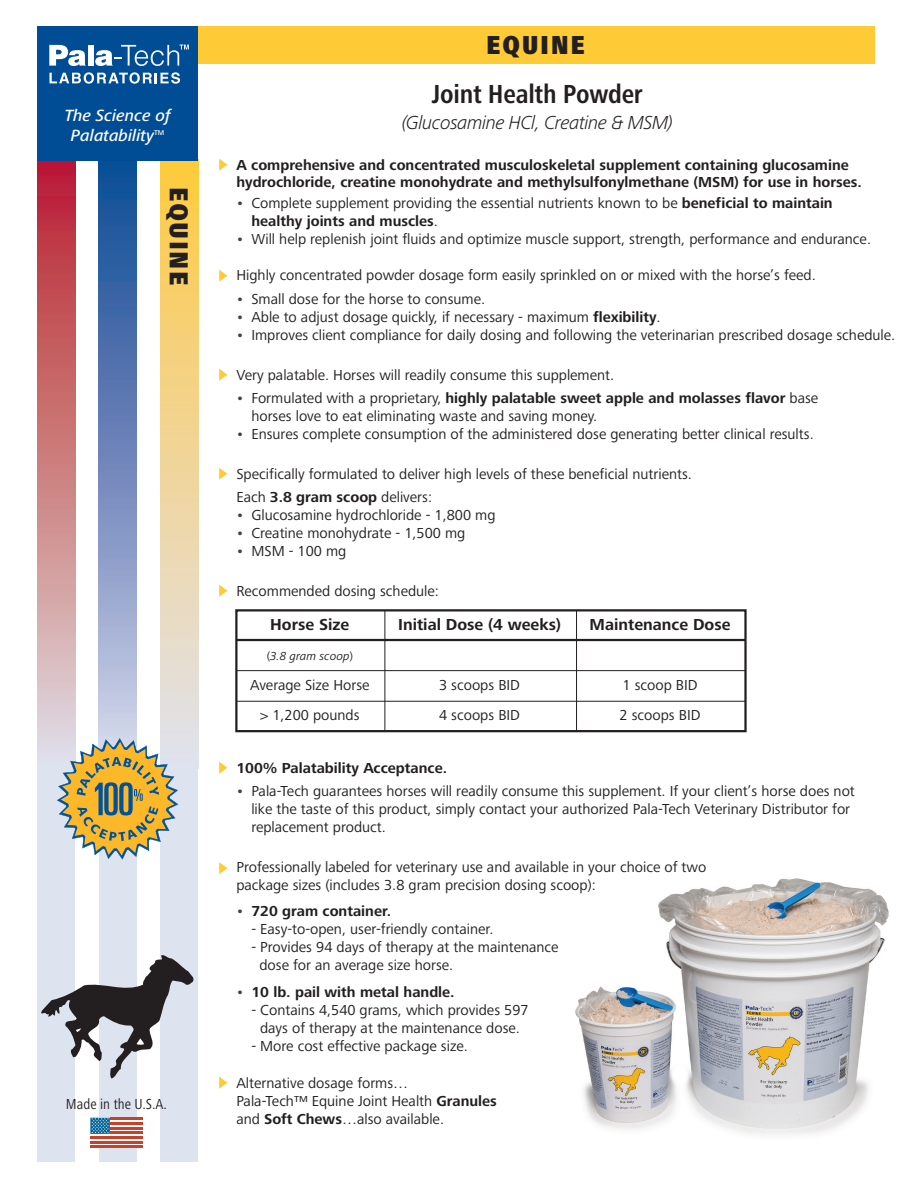
<style>
.page{position:relative;width:918px;height:1188px;background:#fff}
.page>*{position:absolute;margin:0;border:0;box-sizing:border-box;transform-origin:0 0}
.t1{font:700 condensed 27px "Frutiger Next";letter-spacing:-.01em;color:#231f20}
.t2{font:900 condensed 27px "Frutiger Next";letter-spacing:.055em;color:#231f20}
.t3{font:italic 300 19.5px "Frutiger Next";letter-spacing:-.025em;color:#231f20}
.t4{font:italic 500 16.8px/20.2px "Frutiger Next";color:#fff}
.t5{font:700 16.5px "Frutiger Next";color:#231f20}
.t6{font:15px/18px "Frutiger Next";color:#231f20}
.t7{font:700 15px/16.5px "Frutiger Next";color:#231f20}
.t8{font:condensed 15px "Frutiger Next";color:#231f20}
.t9{font:700 condensed 15px/18px "Frutiger Next";color:#3e3e3f;text-align:justify}
.t10{font:italic 12px "Frutiger Next";color:#231f20}
.t11{font:500 7.2px "Frutiger Next";color:#fff}
.s1{font-weight:700}
.s2{font-style:normal}
</style>
<div class="page">
<img style="left:575px;top:878px;width:314px;height:257px">
<div style="left:197px;top:26px;width:678px;height:38px;background:#fecb36"></div>
<div style="left:37px;top:160px;width:38px;height:608px;background:linear-gradient(to bottom,#b91d2a,#e0e0df)"></div>
<div style="left:37px;top:768px;width:38px;height:394px;background:#dee3f0"></div>
<div style="left:99px;top:768px;width:38px;height:394px;background:#dee3f0"></div>
<div style="left:160px;top:768px;width:38px;height:394px;background:#dee3f0"></div>
<div style="left:99px;top:160px;width:38px;height:609px;background:linear-gradient(to bottom,#0a4592,#d8d3e9)"></div>
<div style="left:160px;top:160px;width:38px;height:608px;background:linear-gradient(to bottom,#ffca41,#e1e1f0)"></div>
<div style="left:37px;top:26px;width:161px;height:135px;background:#014d95"></div>
<svg style="left:49px;top:45px;width:37px;height:21px"></svg>
<div style="left:88px;top:45px;width:6px;height:21px;background:#fff"></div>
<svg style="left:49px;top:72px;width:131px;height:12px"></svg>
<svg style="left:95px;top:45px;width:94px;height:21px"></svg>
<svg style="left:57px;top:738px;width:121px;height:122px"></svg>
<svg style="left:90px;top:1120px;width:53px;height:26px"></svg>
<hr style="left:110px;top:1118px;width:33px;height:2px;background:#c9402b">
<hr style="left:110px;top:1122px;width:33px;height:3px;background:#c9402b">
<hr style="left:110px;top:1127px;width:33px;height:2px;background:#c9402b">
<hr style="left:110px;top:1131px;width:33px;height:3px;background:#c9402b">
<hr style="left:90px;top:1136px;width:53px;height:2px;background:#c9402b">
<hr style="left:90px;top:1141px;width:53px;height:2px;background:#c9402b">
<hr style="left:90px;top:1146px;width:53px;height:2px;background:#c9402b">
<svg style="left:90px;top:1118px;width:20px;height:16px"></svg>
<svg style="left:41px;top:955px;width:153px;height:123px"></svg>
<svg style="left:219px;top:159px;width:8px;height:12px"></svg>
<div style="left:235px;top:609px;width:512px;height:123px;border:2px solid #231f20"></div>
<hr style="left:236px;top:670px;width:510px;height:1px;background:#231f20">
<hr style="left:236px;top:701px;width:510px;height:1px;background:#231f20">
<hr style="left:236px;top:639px;width:510px;height:2px;background:#231f20">
<hr style="left:385px;top:610px;width:1px;height:121px;background:#231f20">
<hr style="left:576px;top:610px;width:1px;height:121px;background:#231f20">
<svg style="left:219px;top:270px;width:8px;height:12px"></svg>
<svg style="left:219px;top:369px;width:8px;height:12px"></svg>
<svg style="left:219px;top:762px;width:8px;height:12px"></svg>
<svg style="left:219px;top:862px;width:8px;height:12px"></svg>
<svg style="left:219px;top:1077px;width:8px;height:12px"></svg>
<svg style="left:219px;top:468px;width:8px;height:12px"></svg>
<svg style="left:219px;top:585px;width:8px;height:12px"></svg>
<p class="t4" style="left:71px;top:105px;width:101px;text-indent:-6px">The Science of<br>Palatability</p>
<p class="t11" style="left:154px;top:128px;width:12px">TM</p>
<h1 class="t2" style="left:194px;top:187px;width:100px;rotate:90deg">EQUINE</h1>
<p class="t8" style="left:66px;top:1095px;width:103px">Made in the U.S.A.</p>
<h1 class="t2" style="left:486px;top:30px;width:100px">EQUINE</h1>
<h1 class="t1" style="left:432px;top:79px;width:212px">Joint Health Powder</h1>
<h2 class="t3" style="left:402px;top:111px;width:273px">(Glucosamine HCl, Creatine &amp; MSM)</h2>
<p class="t7" style="left:236px;top:157px;width:627px">A comprehensive and concentrated musculoskeletal supplement containing glucosamine hydrochloride, creatine monohydrate and methylsulfonylmethane (MSM) for use in horses.</p>
<p class="t9" style="left:236px;top:194px;width:9px">•</p>
<p class="t9" style="left:236px;top:230px;width:9px">•</p>
<p class="t6" style="left:251px;top:194px;width:621px">Complete supplement providing the essential nutrients known to be <span class="s1">beneficial to maintain healthy joints and muscles</span>.<br>Will help replenish joint fluids and optimize muscle support, strength, performance and endurance.</p>
<p class="t6" style="left:236px;top:266px;width:581px">Highly concentrated powder dosage form easily sprinkled on or mixed with the horse’s feed.</p>
<p class="t9" style="left:236px;top:290px;width:9px">• • •</p>
<p class="t6" style="left:251px;top:290px;width:645px">Small dose for the horse to consume.<br>Able to adjust dosage quickly, if necessary - maximum <span class="s1">flexibility</span>.<br>Improves client compliance for daily dosing and following the veterinarian prescribed dosage schedule.</p>
<p class="t6" style="left:236px;top:367px;width:379px">Very palatable. Horses will readily consume this supplement.</p>
<p class="t9" style="left:236px;top:389px;width:9px">•</p>
<p class="t9" style="left:236px;top:425px;width:9px">•</p>
<p class="t6" style="left:251px;top:389px;width:568px">Formulated with a proprietary, <span class="s1">highly palatable sweet apple and molasses flavor</span> base horses love to eat eliminating waste and saving money.<br>Ensures complete consumption of the administered dose generating better clinical results.</p>
<p class="t6" style="left:236px;top:466px;width:457px">Specifically formulated to deliver high levels of these beneficial nutrients.</p>
<p class="t6" style="left:251px;top:488px;width:246px;text-indent:-15px">Each <span class="s1">3.8 gram scoop</span> delivers:<br>Glucosamine hydrochloride - 1,800 mg<br>Creatine monohydrate - 1,500 mg<br>MSM - 100 mg</p>
<p class="t9" style="left:236px;top:506px;width:9px">• • •</p>
<p class="t6" style="left:236px;top:583px;width:204px">Recommended dosing schedule:</p>
<p class="t5" style="left:270px;top:615px;width:81px">Horse Size</p>
<p class="t5" style="left:398px;top:615px;width:164px">Initial Dose (4 weeks)</p>
<p class="t10" style="left:267px;top:649px;width:88px"><span class="s2">(</span>3.8 gram scoop<span class="s2">)</span></p>
<p class="t6" style="left:250px;top:670px;width:121px;line-height:30px;text-align:center">Average Size Horse &gt; 1,200 pounds</p>
<p class="t6" style="left:439px;top:670px;width:82px;line-height:30px">3 scoops BID<br>4 scoops BID</p>
<p class="t5" style="left:590px;top:615px;width:142px">Maintenance Dose</p>
<p class="t6" style="left:620px;top:670px;width:82px;line-height:30px">1 scoop BID<br>2 scoops BID</p>
<p class="t7" style="left:236px;top:760px;width:212px">100% Palatability Acceptance.</p>
<p class="t9" style="left:236px;top:782px;width:9px">•</p>
<p class="t6" style="left:251px;top:782px;width:605px">Pala-Tech guarantees horses will readily consume this supplement. If your client’s horse does not like the taste of this product, simply contact your authorized Pala-Tech Veterinary Distributor for replacement product.</p>
<p class="t6" style="left:236px;top:858px;width:472px">Professionally labeled for veterinary use and available in your choice of two package sizes (includes 3.8 gram precision dosing scoop):</p>
<p class="t9" style="left:236px;top:902px;width:9px">•</p>
<p class="t9" style="left:236px;top:983px;width:9px">•</p>
<p class="t7" style="left:251px;top:903px;width:141px">720 gram container.</p>
<p class="t6" style="left:251px;top:920px;width:244px">- Easy-to-open, user-friendly container.</p>
<p class="t6" style="left:260px;top:938px;width:301px;text-indent:-8px">- Provides 94 days of therapy at the maintenance dose for an average size horse.</p>
<p class="t7" style="left:251px;top:984px;width:205px">10 lb. pail with metal handle.</p>
<p class="t6" style="left:251px;top:1001px;width:279px;text-align:center">- Contains 4,540 grams, which provides 597 days of therapy at the maintenance dose.</p>
<p class="t6" style="left:251px;top:1037px;width:218px">- More cost effective package size.</p>
<p class="t6" style="left:236px;top:1074px;width:262px">Alternative dosage forms…<br>Pala-Tech™ Equine Joint Health <span class="s1">Granules </span>and <span class="s1">Soft Chews</span>…also available.</p>
</div>
